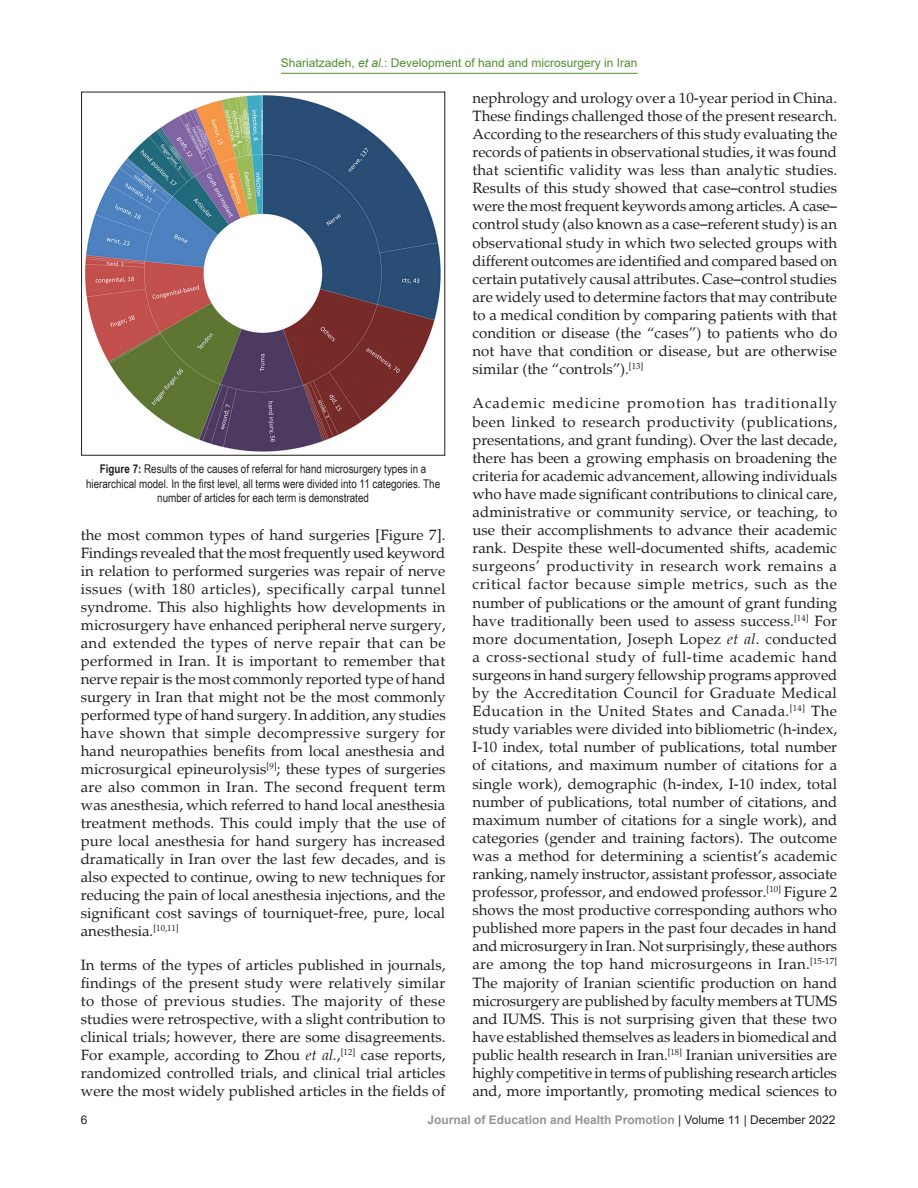
<style>
.page{position:relative;width:918px;height:1188px;background:#fff}
.page>*{position:absolute;margin:0;border:0;box-sizing:border-box;transform-origin:0 0}
.TX{font:15px/18.1px "Palatino";color:#231f20;text-align:justify}
.FGC{font:12px/14.4px "Arial Narrow";color:#231f20;text-align:center}
.t1{font:700 12px "Arial";color:#939598}
.t2{font:12px "Arial";color:#509030}
.t3{font:12px "Arial";color:#231f20}
.s1{font-style:italic}
.s2{font-weight:700}
.s3{font-weight:400;color:#231f20}
</style>
<div class="page">
<hr style="left:281px;top:73px;width:357px;height:1px;background:#509030">
<img style="left:85px;top:95px;width:356px;height:357px">
<p class="t2" style="left:281px;top:55px;width:358px">Shariatzadeh, <span class="s1">et al.</span>: Development of hand and microsurgery in Iran</p>
<p class="FGC" style="left:86px;top:461px;width:356px"><span class="s2">Figure 7:</span> Results of the causes of referral for hand microsurgery types in a hierarchical model. In the first level, all terms were divided into 11 categories. The number of articles for each term is demonstrated</p>
<p class="TX" style="left:81px;top:526px;width:366px">the most common types of hand surgeries [Figure 7].<br>Findings revealed that the most frequently used keyword in relation to performed surgeries was repair of nerve issues (with 180 articles), specifically carpal tunnel syndrome. This also highlights how developments in microsurgery have enhanced peripheral nerve surgery, and extended the types of nerve repair that can be performed in Iran. It is important to remember that nerve repair is the most commonly reported type of hand surgery in Iran that might not be the most commonly performed type of hand surgery. In addition, any studies have shown that simple decompressive surgery for hand neuropathies benefits from local anesthesia and microsurgical epineurolysis<sup>[9]</sup>; these types of surgeries are also common in Iran. The second frequent term was anesthesia, which referred to hand local anesthesia treatment methods. This could imply that the use of pure local anesthesia for hand surgery has increased dramatically in Iran over the last few decades, and is also expected to continue, owing to new techniques for reducing the pain of local anesthesia injections, and the significant cost savings of tourniquet‑free, pure, local anesthesia.<sup>[10,11]</sup></p>
<p class="TX" style="left:81px;top:956px;width:366px">In terms of the types of articles published in journals, findings of the present study were relatively similar to those of previous studies. The majority of these studies were retrospective, with a slight contribution to clinical trials; however, there are some disagreements.<br>For example, according to Zhou <span class="s1">et al.</span>,<sup>[12]</sup> case reports, randomized controlled trials, and clinical trial articles were the most widely published articles in the fields of</p>
<p class="TX" style="left:472px;top:89px;width:366px">nephrology and urology over a 10‑year period in China.<br>These findings challenged those of the present research.<br>According to the researchers of this study evaluating the records of patients in observational studies, it was found that scientific validity was less than analytic studies.<br>Results of this study showed that case–control studies were the most frequent keywords among articles. A case– control study (also known as a case–referent study) is an observational study in which two selected groups with different outcomes are identified and compared based on certain putatively causal attributes. Case–control studies are widely used to determine factors that may contribute to a medical condition by comparing patients with that condition or disease (the “cases”) to patients who do not have that condition or disease, but are otherwise similar (the “controls”).<sup>[13]</sup></p>
<p class="TX" style="left:472px;top:395px;width:366px">Academic medicine promotion has traditionally been linked to research productivity (publications, presentations, and grant funding). Over the last decade, there has been a growing emphasis on broadening the criteria for academic advancement, allowing individuals who have made significant contributions to clinical care, administrative or community service, or teaching, to use their accomplishments to advance their academic rank. Despite these well‑documented shifts, academic surgeons’ productivity in research work remains a critical factor because simple metrics, such as the number of publications or the amount of grant funding have traditionally been used to assess success.<sup>[14]</sup> For more documentation, Joseph Lopez <span class="s1">et al</span>. conducted a cross‑sectional study of full‑time academic hand surgeons in hand surgery fellowship programs approved by the Accreditation Council for Graduate Medical Education in the United States and Canada.<sup>[14]</sup> The study variables were divided into bibliometric (h‑index, I‑10 index, total number of publications, total number of citations, and maximum number of citations for a single work), demographic (h‑index, I‑10 index, total number of publications, total number of citations, and maximum number of citations for a single work), and categories (gender and training factors). The outcome was a method for determining a scientist’s academic ranking, namely instructor, assistant professor, associate professor, professor, and endowed professor.<sup>[10]</sup> Figure 2 shows the most productive corresponding authors who published more papers in the past four decades in hand and microsurgery in Iran. Not surprisingly, these authors are among the top hand microsurgeons in Iran.<sup>[15‑17] </sup>The majority of Iranian scientific production on hand microsurgery are published by faculty members at TUMS and IUMS. This is not surprising given that these two have established themselves as leaders in biomedical and public health research in Iran.<sup>[18]</sup> Iranian universities are highly competitive in terms of publishing research articles and, more importantly, promoting medical sciences to</p>
<p class="t3" style="left:81px;top:1111px;width:8px">6</p>
<p class="t1" style="left:427px;top:1111px;width:410px">Journal of Education and Health Promotion <span class="s3">| Volume 11 | December 2022</span></p>
</div>
